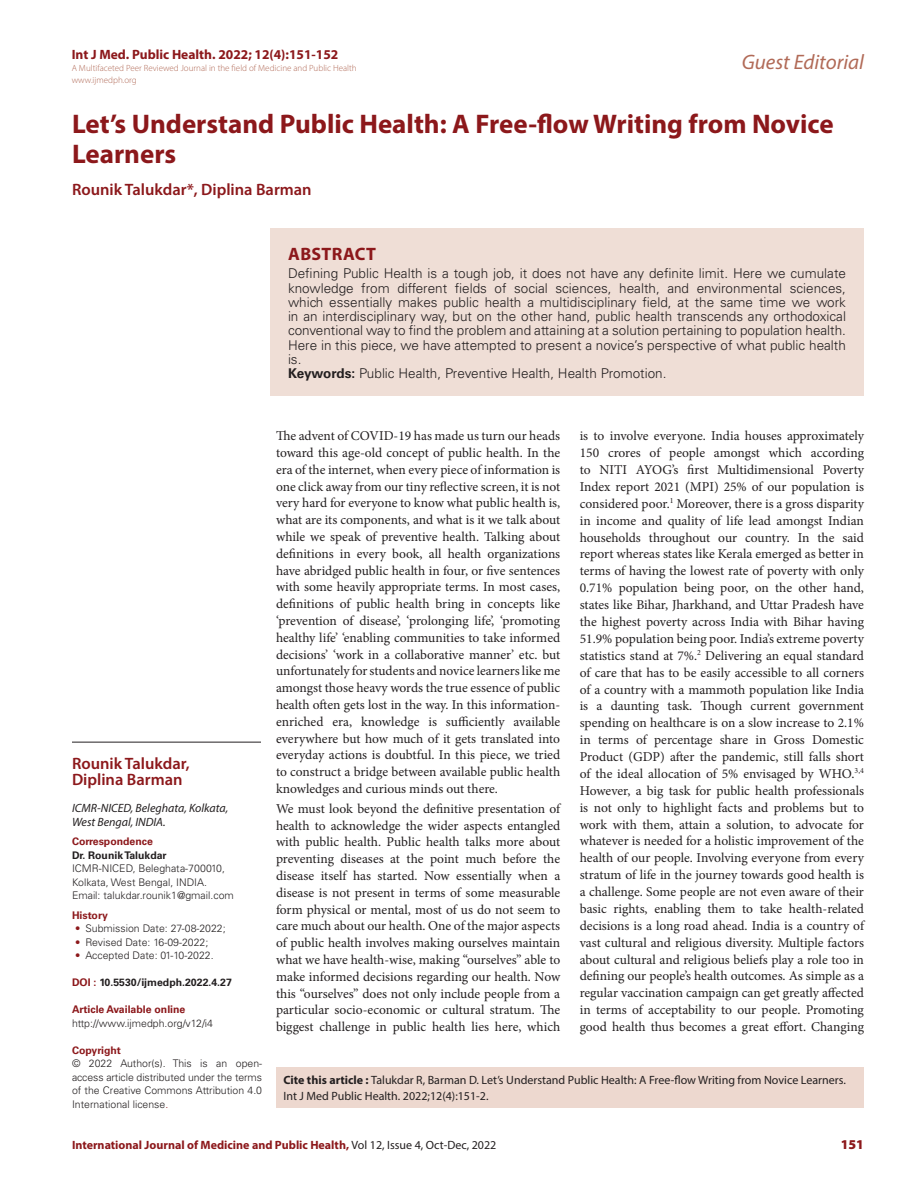
<style>
.page{position:relative;width:918px;height:1188px;background:#fff}
.page>*{position:absolute;margin:0;border:0;box-sizing:border-box;transform-origin:0 0}
.CT{font:700 27px/30px "Myriad Pro";color:#8c181b}
.t1{font:italic 21px "Myriad Pro";color:#b16a57}
._1_HD{font:700 18px "Myriad Pro";letter-spacing:.02em;color:#8c181b}
.CA{font:600 16.5px/16.5px "Myriad Pro";color:#8c181b}
.TXT{font:13.5px/17px "Minion Pro";color:#231f20;text-align:justify}
.ABS_TXT{font:300 13.5px/14.2px "Univers LT Std";color:#231f20;text-align:justify}
.t2{font:700 13.5px "Myriad Pro";color:#8c181b}
.RRH{font:900 13.5px "Myriad Pro";color:#8c181b}
.LRH{font:12px/16.5px "Myriad Pro";color:#231f20}
.RRH-2{font:700 12px "Myriad Pro";color:#8c181b}
.CA_Aff{font:italic 12px/13.5px "Myriad Pro";color:#231f20}
.ABS_AU_ADD{font:300 10.5px/13.5px "Univers LT Std";color:#231f20}
.ABS_AU_ADD-2{font:700 10.5px "Univers LT Std";color:#231f20}
.ABS_AU_ADD-3{font:700 10.5px "Univers LT Std";color:#8c181b}
.ABS_TXT-2{font:700 10.5px "Univers LT Std";color:#8c181b}
.t3{font:300 9px/12px "Myriad Pro";color:#b16a57}
.s1{font-weight:700}
.s2{color:#8c181b}
.s3{font-weight:400;color:#231f20}
</style>
<div class="page">
<hr style="left:72px;top:742px;width:189px;height:1px;background:#231f20">
<div style="left:270px;top:228px;width:594px;height:168px;background:#efded6"></div>
<div style="left:276px;top:1067px;width:588px;height:41px;background:#edd8cf"></div>
<p class="t2" style="left:72px;top:46px;width:268px">Int J Med. Public Health. 2022; 12(4):151-152</p>
<p class="t3" style="left:72px;top:62px;width:287px">A Multifaceted Peer Reviewed Journal in the field of Medicine and Public Health www.ijmedph.org</p>
<h2 class="t1" style="left:742px;top:49px;width:124px">Guest Editorial</h2>
<p class="CT" style="left:72px;top:108px;width:763px">Let’s Understand Public Health: A Free-flow Writing from Novice<br>Learners</p>
<p class="CA" style="left:72px;top:181px;width:241px">Rounik Talukdar*, Diplina Barman</p>
<p class="_1_HD" style="left:288px;top:242px;width:89px">ABSTRACT</p>
<p class="ABS_TXT" style="left:288px;top:266px;width:560px">Defining Public Health is a tough job, it does not have any definite limit. Here we cumulate knowledge from different fields of social sciences, health, and environmental sciences, which essentially makes public health a multidisciplinary field, at the same time we work in an interdisciplinary way, but on the other hand, public health transcends any orthodoxical conventional way to find the problem and attaining at a solution pertaining to population health.<br>Here in this piece, we have attempted to present a novice’s perspective of what public health is.</p>
<p class="ABS_TXT" style="left:288px;top:366px;width:380px"><span class="s1">Keywords:</span> Public Health, Preventive Health, Health Promotion.</p>
<p class="CA" style="left:72px;top:754px;width:119px">Rounik Talukdar,<br>Diplina Barman</p>
<p class="CA_Aff" style="left:72px;top:801px;width:158px">ICMR-NICED, Beleghata, Kolkata,<br>West Bengal, INDIA.</p>
<p class="ABS_TXT-2" style="left:72px;top:835px;width:82px">Correspondence</p>
<p class="ABS_AU_ADD-2" style="left:72px;top:849px;width:96px">Dr. Rounik Talukdar</p>
<p class="ABS_AU_ADD" style="left:72px;top:862px;width:154px">ICMR-NICED, Beleghata-700010,<br>Kolkata, West Bengal, INDIA.</p>
<p class="ABS_AU_ADD" style="left:72px;top:889px;width:163px">Email: talukdar.rounik1@gmail.com</p>
<p class="ABS_TXT-2" style="left:72px;top:909px;width:37px">History</p>
<p class="ABS_AU_ADD" style="left:75px;top:922px;width:152px"><span class="s2">•</span> Submission Date: 27-08-2022;</p>
<p class="ABS_AU_ADD" style="left:75px;top:935px;width:135px"><span class="s2">•</span> Revised Date: 16-09-2022;</p>
<p class="ABS_AU_ADD" style="left:75px;top:949px;width:140px"><span class="s2">•</span> Accepted Date: 01-10-2022.</p>
<p class="ABS_AU_ADD-2" style="left:72px;top:976px;width:161px"><span class="s2">DOI :</span> 10.5530/ijmedph.2022.4.27</p>
<p class="ABS_AU_ADD-3" style="left:72px;top:1003px;width:115px">Article Available online</p>
<p class="ABS_AU_ADD" style="left:72px;top:1016px;width:143px">http://www.ijmedph.org/v12/i4</p>
<p class="ABS_AU_ADD-3" style="left:72px;top:1044px;width:50px">Copyright</p>
<p class="ABS_AU_ADD" style="left:72px;top:1057px;width:192px;text-align:justify">© 2022 Author(s). This is an open&shy;access article distributed under the terms of the Creative Commons Attribution 4.0<br>International license<span class="s2">.</span></p>
<p class="TXT" style="left:276px;top:428px;width:286px">The advent of COVID-19 has made us turn our heads toward this age-old concept of public health. In the era of the internet, when every piece of information is one click away from our tiny reflective screen, it is not very hard for everyone to know what public health is, what are its components, and what is it we talk about while we speak of preventive health. Talking about definitions in every book, all health organizations have abridged public health in four, or five sentences with some heavily appropriate terms. In most cases, definitions of public health bring in concepts like ‘prevention of disease’, ‘prolonging life’, ‘promoting healthy life’ ‘enabling communities to take informed decisions’ ‘work in a collaborative manner’ etc. but unfortunately for students and novice learners like me amongst those heavy words the true essence of public health often gets lost in the way. In this information&shy;enriched era, knowledge is sufficiently available everywhere but how much of it gets translated into everyday actions is doubtful. In this piece, we tried to construct a bridge between available public health knowledges and curious minds out there.</p>
<p class="TXT" style="left:276px;top:800px;width:286px">We must look beyond the definitive presentation of health to acknowledge the wider aspects entangled with public health. Public health talks more about preventing diseases at the point much before the disease itself has started. Now essentially when a disease is not present in terms of some measurable form physical or mental, most of us do not seem to care much about our health. One of the major aspects of public health involves making ourselves maintain what we have health-wise, making “ourselves” able to make informed decisions regarding our health. Now this “ourselves” does not only include people from a particular socio-economic or cultural stratum. The biggest challenge in public health lies here, which</p>
<p class="TXT" style="left:580px;top:428px;width:286px">is to involve everyone. India houses approximately 150 crores of people amongst which according to NITI AYOG’s first Multidimensional Poverty Index report 2021 (MPI) 25% of our population is considered poor.<sup>1</sup> Moreover, there is a gross disparity in income and quality of life lead amongst Indian households throughout our country. In the said report whereas states like Kerala emerged as better in terms of having the lowest rate of poverty with only 0.71% population being poor, on the other hand, states like Bihar, Jharkhand, and Uttar Pradesh have the highest poverty across India with Bihar having 51.9% population being poor. India’s extreme poverty statistics stand at 7%.<sup>2</sup> Delivering an equal standard of care that has to be easily accessible to all corners of a country with a mammoth population like India is a daunting task. Though current government spending on healthcare is on a slow increase to 2.1% in terms of percentage share in Gross Domestic Product (GDP) after the pandemic, still falls short of the ideal allocation of 5% envisaged by WHO.<sup>3,4<br></sup>However, a big task for public health professionals is not only to highlight facts and problems but to work with them, attain a solution, to advocate for whatever is needed for a holistic improvement of the health of our people. Involving everyone from every stratum of life in the journey towards good health is a challenge. Some people are not even aware of their basic rights, enabling them to take health-related decisions is a long road ahead. India is a country of vast cultural and religious diversity. Multiple factors about cultural and religious beliefs play a role too in defining our people’s health outcomes. As simple as a regular vaccination campaign can get greatly affected in terms of acceptability to our people. Promoting good health thus becomes a great effort. Changing</p>
<p class="LRH" style="left:284px;top:1071px;width:564px"><span class="s1">Cite this article :</span> Talukdar R, Barman D. Let’s Understand Public Health: A Free-flow Writing from Novice Learners.<br>Int J Med Public Health. 2022;12(4):151-2.</p>
<p class="RRH-2" style="left:72px;top:1137px;width:426px">International Journal of Medicine and Public Health, <span class="s3">Vol 12, Issue 4, Oct-Dec, 2022</span></p>
<p class="RRH" style="left:841px;top:1136px;width:25px">151</p>
</div>
